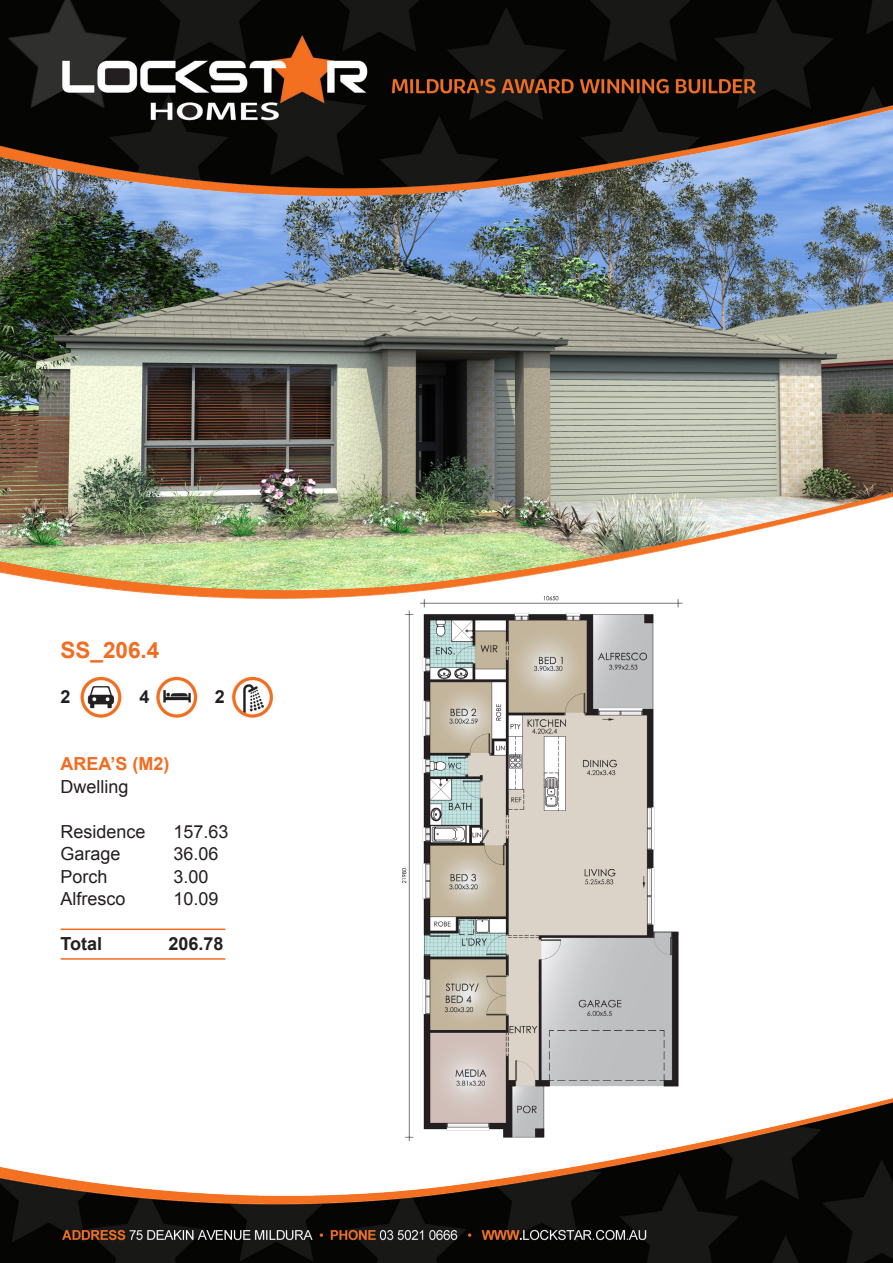
<style>
.page{position:relative;width:893px;height:1263px;background:#fff}
.page>*{position:absolute;margin:0;border:0;box-sizing:border-box;transform-origin:0 0}
.t1{font:700 22.5px "Arial";color:#f26c21}
.t2{font:18px "Arial";color:#231f20}
.t3{font:700 18px "Arial";color:#231f20}
.t4{font:700 18px "Arial";color:#f26c21}
</style>
<div class="page">
<img style="left:0;top:0;width:893px;height:1263px">
<img style="left:0;top:106px;width:893px;height:489px">
<img style="left:402px;top:596px;width:281px;height:546px">
<hr style="left:61px;top:928px;width:164px;height:2px;background:#f26c21">
<hr style="left:61px;top:958px;width:164px;height:2px;background:#f26c21">
<p class="t1" style="left:61px;top:635px;width:100px">SS_206.4</p>
<p class="t3" style="left:61px;top:684px;width:12px">2</p>
<p class="t3" style="left:140px;top:684px;width:12px">4</p>
<p class="t3" style="left:215px;top:684px;width:12px">2</p>
<p class="t4" style="left:61px;top:752px;width:111px">AREA’S (M2)</p>
<p class="t2" style="left:61px;top:774px;width:70px">Dwelling</p>
<p class="t2" style="left:61px;top:819px;width:87px">Residence</p>
<p class="t2" style="left:174px;top:819px;width:57px">157.63</p>
<p class="t2" style="left:61px;top:842px;width:62px">Garage</p>
<p class="t2" style="left:174px;top:842px;width:47px">36.06</p>
<p class="t2" style="left:61px;top:864px;width:49px">Porch</p>
<p class="t2" style="left:174px;top:864px;width:37px">3.00</p>
<p class="t2" style="left:61px;top:887px;width:67px">Alfresco</p>
<p class="t2" style="left:174px;top:887px;width:47px">10.09</p>
<p class="t3" style="left:61px;top:932px;width:43px">Total</p>
<p class="t3" style="left:169px;top:932px;width:57px">206.78</p>
</div>
